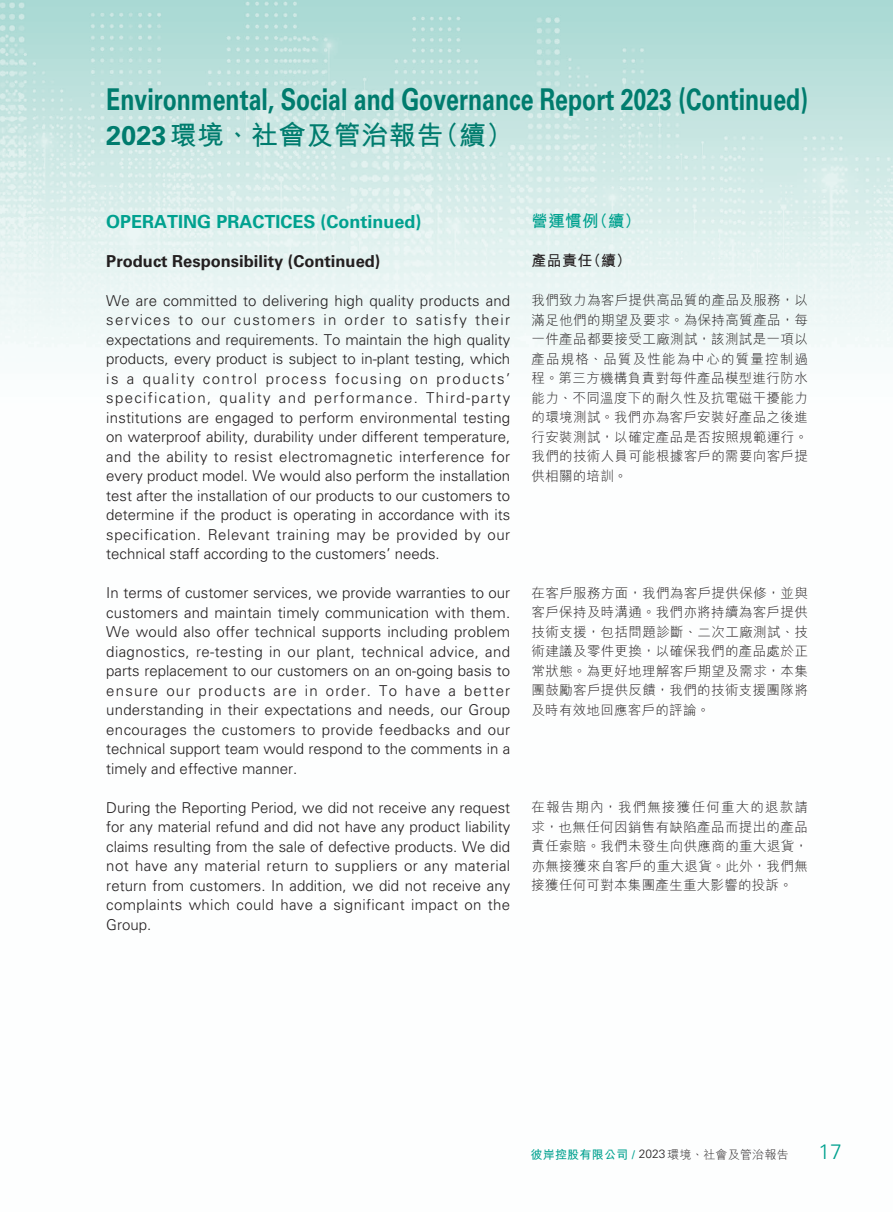
<style>
.page{position:relative;width:893px;height:1212px;background:#fff}
.page>*{position:absolute;margin:0;border:0;box-sizing:border-box;transform-origin:0 0}
.t1{font:700 30px "Univers LT Std";color:#007c6e;scale:.77 1}
.t2{font:700 27px "M Hei HK";letter-spacing:.02em;color:#007c6e}
.t3{font:300 21px "Univers LT Std";color:#00a18f}
._01_H1_E{font:700 18px "Univers LT Std";color:#00a18f}
._02_H2_E{font:700 16.5px "Univers LT Std";color:#231f20}
._001_H1_C{font:700 16.5px "M Hei HK";color:#00a18f}
._00_txt_E{font:300 15px/19.5px "Univers LT Std";color:#231f20;text-align:justify}
._002_H2_C{font:700 15px "M Hei HK";color:#231f20}
._000_txt_C{font:300 13.5px/19.5px "M Hei HK";letter-spacing:.025em;color:#231f20;text-align:justify}
.t4{font:300 12px "M Hei HK";letter-spacing:.02em;color:#231f20}
.s1{font-family:"Univers LT Std"}
.s2{font-weight:700;color:#00a18f}
</style>
<div class="page">
<img style="left:0;top:0;width:893px;height:357px">
<h1 class="t1" style="left:106px;top:82px;width:913px">Environmental, Social and Governance Report 2023 (Continued)</h1>
<h2 class="t2" style="left:106px;top:116px;width:408px"><span class="s1">2023</span>環境、社會及管治報告（續）</h2>
<p class="_01_H1_E" style="left:106px;top:211px;width:317px">OPERATING PRACTICES (Continued)</p>
<p class="_02_H2_E" style="left:106px;top:251px;width:276px">Product Responsibility (Continued)</p>
<p class="_00_txt_E" style="left:106px;top:290px;width:405px">We are committed to delivering high quality products and services to our customers in order to satisfy their expectations and requirements. To maintain the high quality products, every product is subject to in-plant testing, which is a quality control process focusing on products’ specification, quality and performance. Third-party institutions are engaged to perform environmental testing on waterproof ability, durability under different temperature, and the ability to resist electromagnetic interference for every product model. We would also perform the installation test after the installation of our products to our customers to determine if the product is operating in accordance with its specification. Relevant training may be provided by our technical staff according to the customers’ needs.</p>
<p class="_00_txt_E" style="left:106px;top:583px;width:405px">In terms of customer services, we provide warranties to our customers and maintain timely communication with them.<br>We would also offer technical supports including problem diagnostics, re-testing in our plant, technical advice, and parts replacement to our customers on an on-going basis to ensure our products are in order. To have a better understanding in their expectations and needs, our Group encourages the customers to provide feedbacks and our technical support team would respond to the comments in a timely and effective manner.</p>
<p class="_00_txt_E" style="left:106px;top:797px;width:405px">During the Reporting Period, we did not receive any request for any material refund and did not have any product liability claims resulting from the sale of defective products. We did not have any material return to suppliers or any material return from customers. In addition, we did not receive any complaints which could have a significant impact on the Group.</p>
<p class="_001_H1_C" style="left:531px;top:209px;width:111px">營運慣例（續）</p>
<p class="_002_H2_C" style="left:531px;top:250px;width:101px">產品責任（續）</p>
<p class="_000_txt_C" style="left:531px;top:290px;width:278px">我們致力為客戶提供高品質的產品及服務，以滿足他們的期望及要求。為保持高質產品，每一件產品都要接受工廠測試，該測試是一項以產品規格、品質及性能為中心的質量控制過程。第三方機構負責對每件產品模型進行防水能力、不同溫度下的耐久性及抗電磁干擾能力的環境測試。我們亦為客戶安裝好產品之後進行安裝測試，以確定產品是否按照規範運行。我們的技術人員可能根據客戶的需要向客戶提供相關的培訓。</p>
<p class="_000_txt_C" style="left:531px;top:583px;width:278px">在客戶服務方面，我們為客戶提供保修，並與客戶保持及時溝通。我們亦將持續為客戶提供技術支援，包括問題診斷、二次工廠測試、技術建議及零件更換，以確保我們的產品處於正常狀態。為更好地理解客戶期望及需求，本集團鼓勵客戶提供反饋，我們的技術支援團隊將及時有效地回應客戶的評論。</p>
<p class="_000_txt_C" style="left:531px;top:797px;width:278px">在報告期內，我們無接獲任何重大的退款請求，也無任何因銷售有缺陷產品而提出的產品責任索賠。我們未發生向供應商的重大退貨，亦無接獲來自客戶的重大退貨。此外，我們無接獲任何可對本集團產生重大影響的投訴。</p>
<p class="t4" style="left:531px;top:1148px;width:260px"><span class="s2">彼岸控股有限公司 /</span> <span class="s1">2023</span>環境、社會及管治報告</p>
<h3 class="t3" style="left:819px;top:1138px;width:25px">17</h3>
</div>
